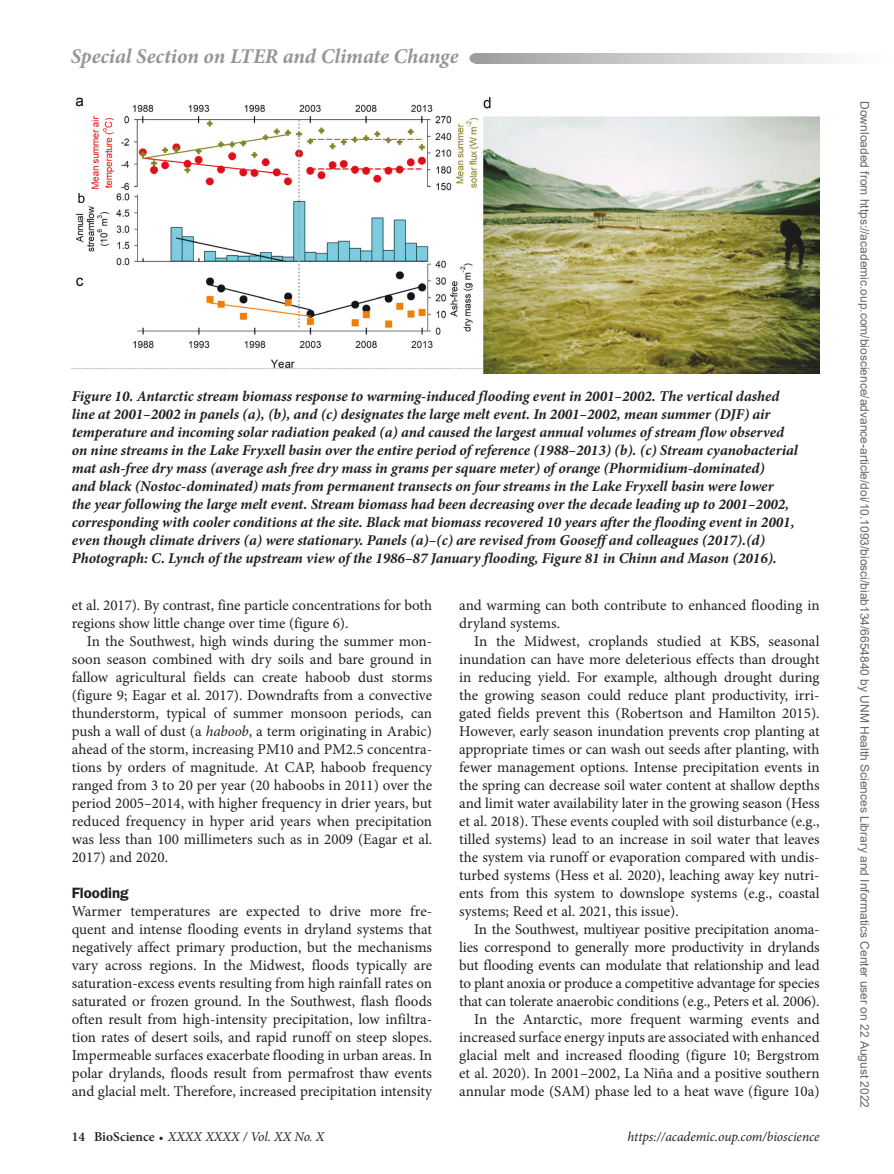
<style>
.page{position:relative;width:894px;height:1174px;background:#fff}
.page>*{position:absolute;margin:0;border:0;box-sizing:border-box;transform-origin:0 0}
.t1{font:italic 700 21px "Minion Pro";letter-spacing:-.005em;color:#939598}
.Para{font:15px/18px "Minion Pro";letter-spacing:-.005em;color:#231f20;text-align:justify}
.FigCaption{font:italic 700 15px/18px "Minion Pro";letter-spacing:-.005em;color:#231f20}
.ParaFL{font:15px/18px "Minion Pro";color:#231f20;text-align:justify}
.t2{font:600 15px "ITC Franklin Gothic Std";color:#231f20}
.t3{font:italic 13.5px "Minion Pro";letter-spacing:-.005em;color:#231f20}
.t4{font:12px "Arial";color:#666}
.s1{font-style:italic}
.s2{font-family:"Minion Pro Semibold 2";font-style:normal}
.s3{font-weight:600;font-style:normal;font-size:12px}
</style>
<div class="page">
<svg style="left:479px;top:53px;width:352px;height:11px"></svg>
<div style="left:469px;top:53px;width:14px;height:11px;background:#9e9e9e;border-radius:50%"></div>
<img style="left:72px;top:97px;width:747px;height:277px">
<svg style="left:78px;top:193px;width:6px;height:10px"></svg>
<h1 class="t1" style="left:71px;top:41px;width:389px">Special Section on LTER and Climate Change</h1>
<p class="FigCaption" style="left:72px;top:387px;width:727px">Figure 10. Antarctic stream biomass response to warming-induced flooding event in 2001–2002. The vertical dashed line at 2001–2002 in panels (a), (b), and (c) designates the large melt event. In 2001–2002, mean summer (DJF) air temperature and incoming solar radiation peaked (a) and caused the largest annual volumes of stream flow observed on nine streams in the Lake Fryxell basin over the entire period of reference (1988–2013) (b). (c) Stream cyanobacterial mat ash-free dry mass (average ash free dry mass in grams per square meter) of orange (Phormidium-dominated)<br>and black (Nostoc-dominated) mats from permanent transects on four streams in the Lake Fryxell basin were lower<br>the year following the large melt event. Stream biomass had been decreasing over the decade leading up to 2001–2002, corresponding with cooler conditions at the site. Black mat biomass recovered 10 years after the flooding event in 2001, even though climate drivers (a) were stationary. Panels (a)–(c) are revised from Gooseff and colleagues (2017).(d)<br>Photograph: C. Lynch of the upstream view of the 1986–87 January flooding, Figure 81 in Chinn and Mason (2016).</p>
<p class="Para" style="left:72px;top:596px;width:362px">et al. 2017). By contrast, fine particle concentrations for both regions show little change over time (figure 6).</p>
<p class="Para" style="left:72px;top:632px;width:362px;text-indent:15px">In the Southwest, high winds during the summer mon&shy;soon season combined with dry soils and bare ground in fallow agricultural fields can create haboob dust storms (figure 9; Eagar et al. 2017). Downdrafts from a convective thunderstorm, typical of summer monsoon periods, can push a wall of dust (a <span class="s1">haboob</span>, a term originating in Arabic) ahead of the storm, increasing PM10 and PM2.5 concentra&shy;tions by orders of magnitude. At CAP, haboob frequency ranged from 3 to 20 per year (20 haboobs in 2011) over the period 2005–2014, with higher frequency in drier years, but reduced frequency in hyper arid years when precipitation was less than 100 millimeters such as in 2009 (Eagar et al.<br>2017) and 2020.</p>
<h1 class="t2" style="left:72px;top:884px;width:58px">Flooding</h1>
<p class="ParaFL" style="left:72px;top:902px;width:362px">Warmer temperatures are expected to drive more fre&shy;quent and intense flooding events in dryland systems that negatively affect primary production, but the mechanisms vary across regions. In the Midwest, floods typically are saturation-excess events resulting from high rainfall rates on saturated or frozen ground. In the Southwest, flash floods often result from high-intensity precipitation, low infiltra&shy;tion rates of desert soils, and rapid runoff on steep slopes.<br>Impermeable surfaces exacerbate flooding in urban areas. In polar drylands, floods result from permafrost thaw events and glacial melt. Therefore, increased precipitation intensity</p>
<p class="ParaFL" style="left:459px;top:596px;width:361px">and warming can both contribute to enhanced flooding in dryland systems.</p>
<p class="Para" style="left:459px;top:632px;width:362px;text-indent:15px">In the Midwest, croplands studied at KBS, seasonal inundation can have more deleterious effects than drought in reducing yield. For example, although drought during the growing season could reduce plant productivity, irri&shy;gated fields prevent this (Robertson and Hamilton 2015).<br>However, early season inundation prevents crop planting at appropriate times or can wash out seeds after planting, with fewer management options. Intense precipitation events in the spring can decrease soil water content at shallow depths and limit water availability later in the growing season (Hess et al. 2018). These events coupled with soil disturbance (e.g., tilled systems) lead to an increase in soil water that leaves the system via runoff or evaporation compared with undis&shy;turbed systems (Hess et al. 2020), leaching away key nutri&shy;ents from this system to downslope systems (e.g., coastal systems; Reed et al. 2021, this issue).</p>
<p class="Para" style="left:459px;top:920px;width:362px;text-indent:15px">In the Southwest, multiyear positive precipitation anoma&shy;lies correspond to generally more productivity in drylands but flooding events can modulate that relationship and lead to plant anoxia or produce a competitive advantage for species that can tolerate anaerobic conditions (e.g., Peters et al. 2006).</p>
<p class="Para" style="left:459px;top:1010px;width:362px;text-indent:15px">In the Antarctic, more frequent warming events and increased surface energy inputs are associated with enhanced glacial melt and increased flooding (figure 10; Bergstrom et al. 2020). In 2001–2002, La Niña and a positive southern annular mode (SAM) phase led to a heat wave (figure 10a)</p>
<p class="t3" style="left:72px;top:1127px;width:254px"><span class="s2">14 BioScience</span> <span class="s3">•</span> XXXX XXXX / Vol. XX No. X</p>
<p class="t3" style="left:627px;top:1127px;width:193px">https://academic.oup.com/bioscience</p>
<p class="t4" style="left:868px;top:101px;width:1008px;rotate:90deg">Downloaded from https://academic.oup.com/bioscience/advance-article/doi/10.1093/biosci/biab134/6654840 by UNM Health Sciences Library and Informatics Center user on 22 August 2022</p>
</div>
